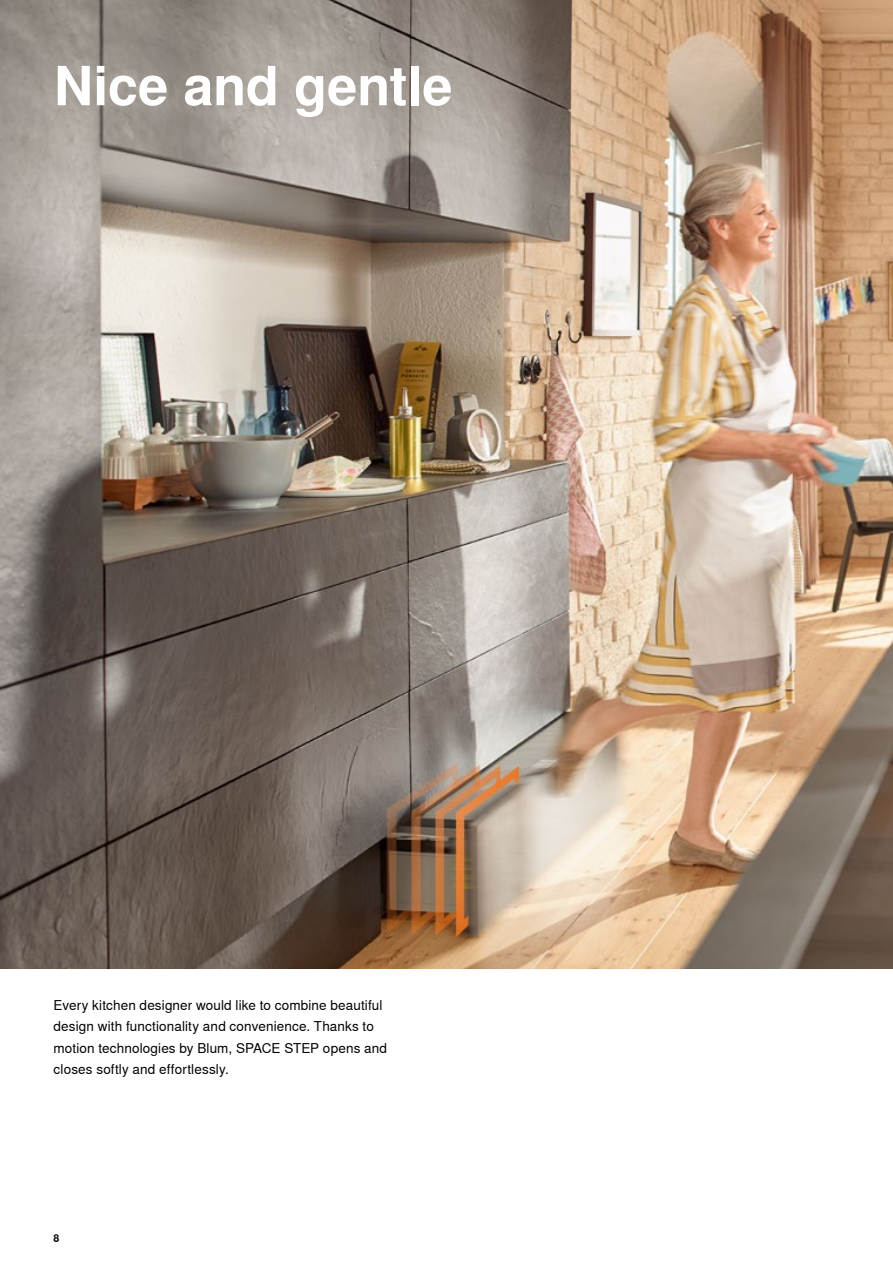
<style>
.page{position:relative;width:893px;height:1263px;background:#fff}
.page>*{position:absolute;margin:0;border:0;box-sizing:border-box;transform-origin:0 0}
._36_Head_A4_White_Bold{font:700 54px "Nimbus Sans Global";letter-spacing:-.005em;color:#fff}
._09_Copy_Black_Regular{font:13.5px/21px "Nimbus Sans Global";letter-spacing:.01em;color:#000}
.t1{font:700 10.5px "Nimbus Sans Global";color:#000}
</style>
<div class="page">
<img style="left:0;top:0;width:893px;height:968px">
<p class="_36_Head_A4_White_Bold" style="left:54px;top:55px;width:401px">Nice and gentle</p>
<p class="_09_Copy_Black_Regular" style="left:54px;top:995px;width:335px">Every kitchen designer would like to combine beautiful design with functionality and convenience. Thanks to motion technologies by Blum, SPACE STEP opens and closes softly and effortlessly.</p>
<p class="t1" style="left:54px;top:1232px;width:7px">8</p>
</div>
